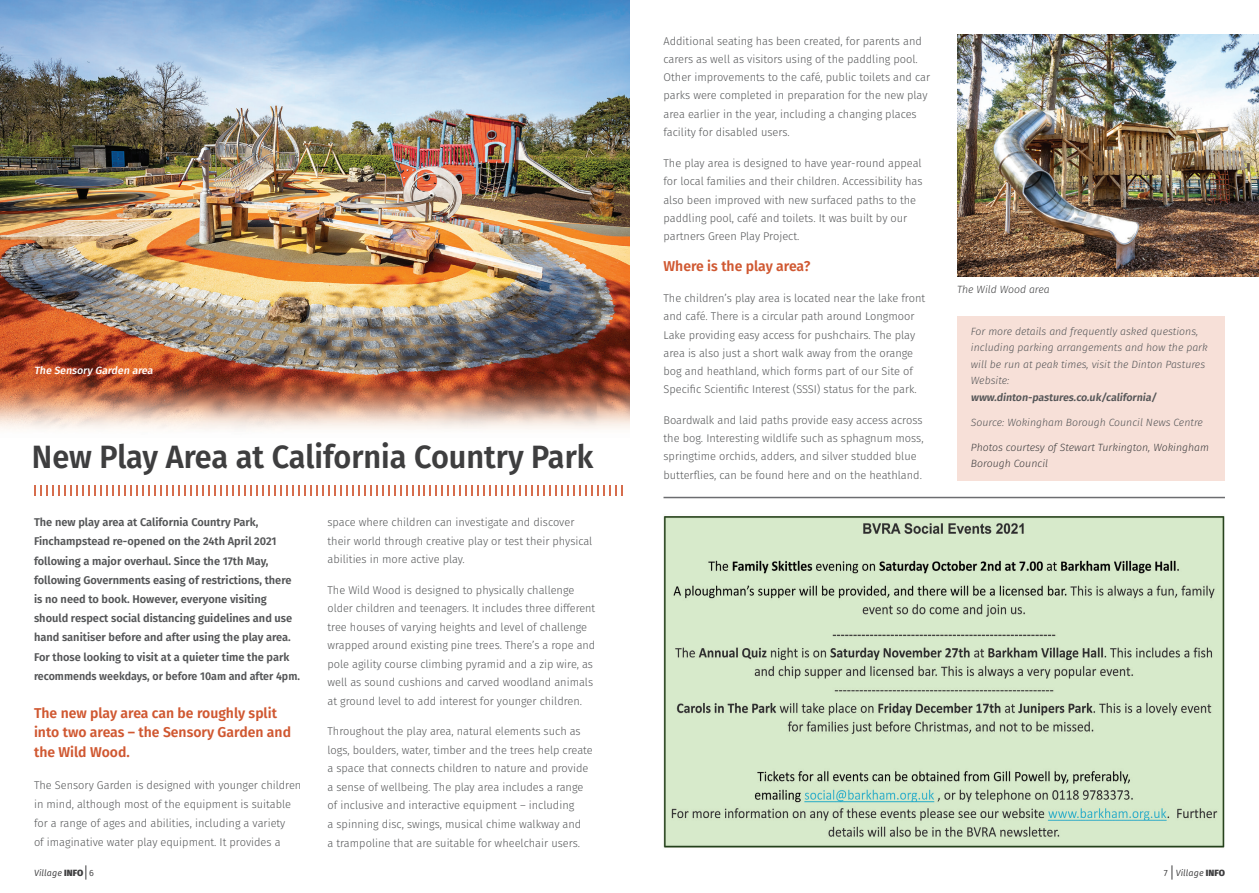
<style>
.page{position:relative;width:1259px;height:893px;background:#fff}
.page>*{position:absolute;margin:0;border:0;box-sizing:border-box;transform-origin:0 0}
.t1{font:600 32.25px "Fira Sans";color:#3e3e3f;scale:.95 1}
.t2{font:600 14.25px/19.2px "Fira Sans";color:#d05831}
.t3{font:300 11.25px/18.3px "Fira Sans";color:#545557}
.t4{font:600 11.25px/19.2px "Fira Sans";color:#545557}
.t5{font:italic 300 10.5px/16.5px "Fira Sans";color:#545557}
.t6{font:italic 300 10.5px/16.5px "Fira Sans";color:#3e3e3f}
.t7{font:600 10.5px "Fira Sans";color:#545557}
.t8{font:500 10.5px "Fira Sans";color:#fff}
.t9{font:italic 9px "Fira Sans";letter-spacing:.01em;color:#3e3e3f}
.s1{font-weight:800;font-style:normal}
.s2{font-style:normal}
</style>
<div class="page">
<svg style="left:85px;top:865px;width:1px;height:15px"></svg>
<svg style="left:1171px;top:865px;width:1px;height:15px"></svg>
<div style="left:957px;top:316px;width:268px;height:164px;background:#f7e0d8"></div>
<img style="left:0;top:0;width:629px;height:430px">
<img style="left:957px;top:34px;width:302px;height:242px">
<img style="left:663px;top:516px;width:562px;height:332px">
<svg style="left:34px;top:485px;width:589px;height:10px"></svg>
<hr style="left:663px;top:497px;width:562px;height:1px;background:#6c6d70">
<p class="t8" style="left:34px;top:362px;width:123px">The Sensory Garden area</p>
<h1 class="t1" style="left:32px;top:430px;width:592px">New Play Area at California Country Park</h1>
<p class="t3" style="left:327px;top:451px;width:157px">of the congestion are a danger.</p>
<p class="t4" style="left:34px;top:512px;width:267px">The new play area at California Country Park, Finchampstead re-opened on the 24th April 2021 following a major overhaul. Since the 17th May, following Governments easing of restrictions, there is no need to book. However, everyone visiting should respect social distancing guidelines and use hand sanitiser before and after using the play area.<br>For those looking to visit at a quieter time the park recommends weekdays, or before 10am and after 4pm.</p>
<p class="t2" style="left:34px;top:703px;width:258px">The new play area can be roughly split into two areas – the Sensory Garden and the Wild Wood.</p>
<p class="t3" style="left:34px;top:775px;width:269px;line-height:19.2px">The Sensory Garden is designed with younger children in mind, although most of the equipment is suitable for a range of ages and abilities, including a variety<br>of imaginative water play equipment. It provides a</p>
<p class="t3" style="left:327px;top:511px;width:239px">urging WBC to tackle the problems as a priority.</p>
<p class="t3" style="left:327px;top:513px;width:266px">space where children can investigate and discover their world through creative play or test their physical abilities in more active play.</p>
<p class="t3" style="left:327px;top:581px;width:269px">The Wild Wood is designed to physically challenge older children and teenagers. It includes three different tree houses of varying heights and level of challenge wrapped around existing pine trees. There’s a rope and pole agility course climbing pyramid and a zip wire, as well as sound cushions and carved woodland animals at ground level to add interest for younger children.</p>
<p class="t3" style="left:327px;top:722px;width:267px">Throughout the play area, natural elements such as logs, boulders, water, timber and the trees help create a space that connects children to nature and provide a sense of wellbeing. The play area includes a range of inclusive and interactive equipment – including<br>a spinning disc, swings, musical chime walkway and<br>a trampoline that are suitable for wheelchair users.</p>
<p class="t3" style="left:663px;top:31px;width:268px">Additional seating has been created, for parents and carers as well as visitors using of the paddling pool.<br>Other improvements to the café, public toilets and car parks were completed in preparation for the new play area earlier in the year, including a changing places facility for disabled users.</p>
<p class="t3" style="left:663px;top:154px;width:260px">The play area is designed to have year-round appeal for local families and their children. Accessibility has also been improved with new surfaced paths to the paddling pool, café and toilets. It was built by our partners Green Play Project.</p>
<p class="t2" style="left:663px;top:256px;width:148px">Where is the play area?</p>
<p class="t3" style="left:663px;top:289px;width:263px">The children’s play area is located near the lake front and café. There is a circular path around Longmoor Lake providing easy access for pushchairs. The play area is also just a short walk away from the orange bog and heathland, which forms part of our Site of Specific Scientific Interest (SSSI) status for the park.</p>
<p class="t3" style="left:663px;top:411px;width:262px;text-align:justify">Boardwalk and laid paths provide easy access across the bog. Interesting wildlife such as sphagnum moss, springtime orchids, adders, and silver studded blue</p>
<p class="t3" style="left:663px;top:466px;width:260px">butterflies, can be found here and on the heathland.</p>
<p class="t6" style="left:957px;top:281px;width:94px">The Wild Wood area</p>
<p class="t5" style="left:971px;top:323px;width:238px">For more details and frequently asked questions, including parking arrangements and how the park will be run at peak times, visit the Dinton Pastures Website:</p>
<p class="t7" style="left:971px;top:388px;width:189px">www.dinton-pastures.co.uk/california/</p>
<p class="t5" style="left:971px;top:414px;width:233px">Source: Wokingham Borough Council News Centre</p>
<p class="t6" style="left:971px;top:439px;width:240px">Photos courtesy of Stewart Turkington, Wokingham<br>Borough Council</p>
<p class="t9" style="left:34px;top:866px;width:62px">Village <span class="s1">INFO</span> <span class="s2">6</span></p>
<p class="t9" style="left:1164px;top:866px;width:63px"><span class="s2">7</span> Village <span class="s1">INFO</span></p>
</div>
